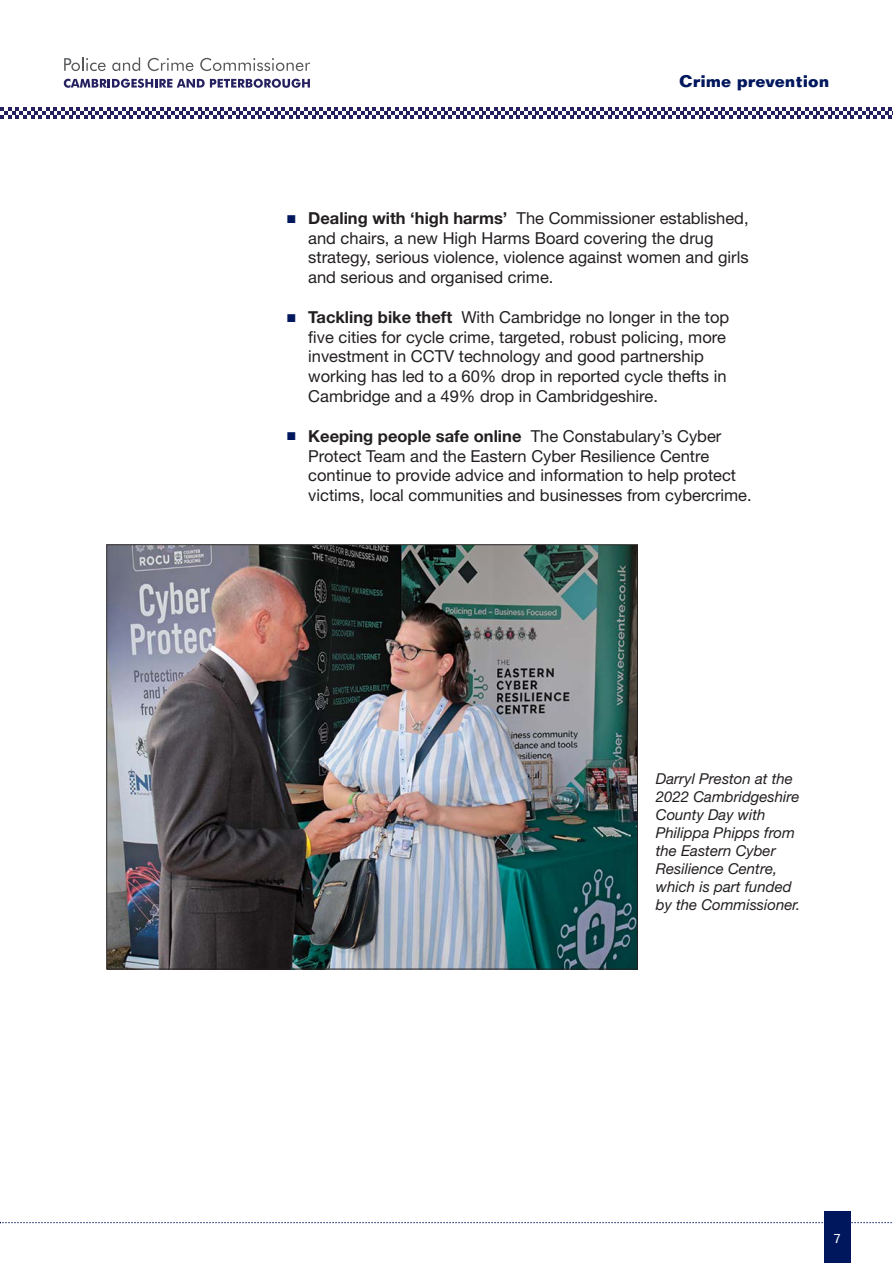
<style>
.page{position:relative;width:893px;height:1263px;background:#fff}
.page>*{position:absolute;margin:0;border:0;box-sizing:border-box;transform-origin:0 0}
.t1{font:16.5px/19.8px "Helvetica Neue LT Pro";color:#231f20}
.t2{font:700 16.5px "Folio BT";color:#00175d}
.t3{font:italic 15px/18px "Helvetica Neue LT Pro";color:#231f20}
.t4{font:13.5px "Folio BT";color:#fff}
.s1{color:#00175d}
.s2{font-weight:700}
</style>
<div class="page">
<div style="left:824px;top:1212px;width:26px;height:51px;background:#00175d"></div>
<svg style="left:0;top:1222px;width:892px;height:1px"></svg>
<svg style="left:0;top:107px;width:893px;height:12px"></svg>
<svg style="left:64px;top:57px;width:42px;height:14px"></svg>
<svg style="left:112px;top:57px;width:28px;height:14px"></svg>
<svg style="left:148px;top:58px;width:45px;height:13px"></svg>
<svg style="left:200px;top:58px;width:110px;height:13px"></svg>
<svg style="left:64px;top:79px;width:246px;height:9px"></svg>
<img style="left:108px;top:546px;width:528px;height:421px">
<p class="t2" style="left:679px;top:75px;width:152px">Crime prevention</p>
<p class="t1" style="left:308px;top:210px;width:442px;text-indent:-21px"><span class="s1">■</span> <span class="s2">Dealing with ‘high harms’</span> The Commissioner established, and chairs, a new High Harms Board covering the drug strategy, serious violence, violence against women and girls and serious and organised crime.</p>
<p class="t1" style="left:308px;top:309px;width:423px;text-indent:-21px"><span class="s1">■</span> <span class="s2">Tackling bike theft</span> With Cambridge no longer in the top five cities for cycle crime, targeted, robust policing, more investment in CCTV technology and good partnership working has led to a 60% drop in reported cycle thefts in Cambridge and a 49% drop in Cambridgeshire.</p>
<p class="t1" style="left:308px;top:428px;width:445px;text-indent:-21px"><span class="s1">■</span> <span class="s2">Keeping people safe online</span> The Constabulary’s Cyber Protect Team and the Eastern Cyber Resilience Centre continue to provide advice and information to help protect victims, local communities and businesses from cybercrime.</p>
<p class="t3" style="left:656px;top:771px;width:146px">Darryl Preston at the<br>2022 Cambridgeshire<br>County Day with<br>Philippa Phipps from the Eastern Cyber<br>Resilience Centre, which is part funded by the Commissioner.</p>
<p class="t4" style="left:833px;top:1233px;width:9px">7</p>
</div>
